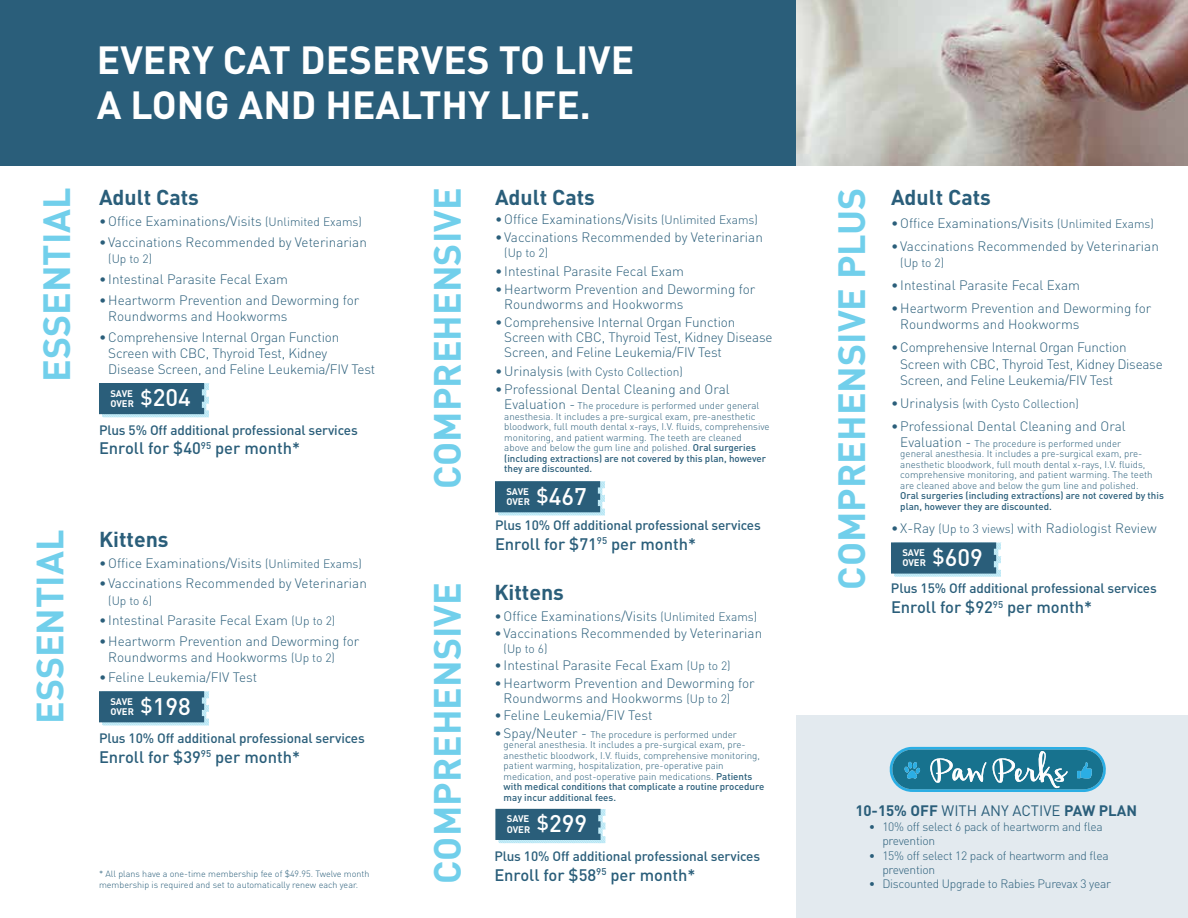
<style>
.page{position:relative;width:1188px;height:918px;background:#fff}
.page>*{position:absolute;margin:0;border:0;box-sizing:border-box;transform-origin:0 0}
.t1{font:700 38.85px/44.5px "DIN";color:#fff}
.t2{font:700 37.5px "DIN";color:#71cfeb}
.t3{font:700 21.3px "DIN";color:#2a5e7a}
.t4{font:500 16.5px "DIN";color:#2a5e7a}
.t5{font:700 15px "DIN";color:#2a5e7a}
.t6{font:300 13.5px/16.2px "DIN";color:#2a5e7a}
.t7{font:500 13.5px "DIN";letter-spacing:-.01em;color:#2a5e7a}
.t8{font:300 13.5px/16.2px "DIN";letter-spacing:-.02em;color:#2a5e7a}
.t9{font:300 12px/14.4px "DIN";letter-spacing:-.02em;color:#2a5e7a}
.t10{font:300 12px "DIN";color:#2a5e7a}
.t11{font:300 9.75px/10.5px "DIN";color:#2a5e7a}
.t12{font:500 9.75px/10.5px "DIN";color:#2a5e7a}
.t13{font:700 9.45px/10.2px "DIN";color:#fff}
.t14{font:300 9px/10.5px "DIN";color:#2a5e7a}
.s1{font-size:12px}
.s2{font-weight:500;font-size:23.85px}
.s3{font-size:13.5px}
.s4{font-weight:500}
.s5{font-weight:400}
</style>
<div class="page">
<svg style="left:99px;top:383px;width:110px;height:34px;background:#3e708a"></svg>
<svg style="left:495px;top:481px;width:110px;height:34px;background:#3e708a"></svg>
<svg style="left:495px;top:809px;width:111px;height:34px;background:#40728b"></svg>
<svg style="left:891px;top:542px;width:110px;height:35px;background:#43748d"></svg>
<svg style="left:99px;top:691px;width:110px;height:34px;background:#3e708a"></svg>
<div style="left:796px;top:716px;width:392px;height:202px;background:#e3eaef"></div>
<div style="left:0;top:0;width:796px;height:166px;background:#2a5e7a"></div>
<img style="left:796px;top:0;width:392px;height:166px">
<svg style="left:889px;top:747px;width:217px;height:45px;background:#3f91ac"></svg>
<h1 class="t1" style="left:97px;top:36px;width:539px">EVERY CAT DESERVES TO LIVE<br>A LONG AND HEALTHY LIFE.</h1>
<h2 class="t2" style="left:32px;top:382px;width:196px;rotate:-90deg">ESSENTIAL</h2>
<h3 class="t3" style="left:99px;top:184px;width:102px">Adult Cats</h3>
<p class="t6" style="left:99px;top:213px;width:264px">•Office Examinations/Visits <span class="s1">(Unlimited Exams)</span></p>
<p class="t6" style="left:99px;top:234px;width:269px">• Vaccinations Recommended by Veterinarian</p>
<p class="t9" style="left:108px;top:251px;width:45px">(Up to 2)</p>
<p class="t6" style="left:99px;top:271px;width:191px">• Intestinal Parasite Fecal Exam</p>
<p class="t6" style="left:108px;top:291px;width:253px;text-indent:-9px">•Heartworm Prevention and Deworming for<br>Roundworms and Hookworms</p>
<p class="t6" style="left:108px;top:328px;width:268px;text-indent:-9px">•Comprehensive Internal Organ Function<br>Screen with CBC, Thyroid Test, Kidney<br>Disease Screen, and Feline Leukemia/FIV Test</p>
<p class="t13" style="left:110px;top:388px;width:82px">SAVE<br>OVER <sup>$</sup><span class="s2">204</span></p>
<p class="t7" style="left:99px;top:421px;width:260px">Plus 5% Off additional professional services</p>
<p class="t4" style="left:99px;top:438px;width:203px">Enroll for $40<sup>95</sup> per month*</p>
<h2 class="t2" style="left:26px;top:724px;width:196px;rotate:-90deg">ESSENTIAL</h2>
<h3 class="t3" style="left:99px;top:526px;width:71px">Kittens</h3>
<p class="t6" style="left:99px;top:555px;width:264px">•Office Examinations/Visits <span class="s1">(Unlimited Exams)</span></p>
<p class="t6" style="left:99px;top:575px;width:269px">• Vaccinations Recommended by Veterinarian</p>
<p class="t9" style="left:108px;top:593px;width:45px">(Up to 6)</p>
<p class="t6" style="left:99px;top:612px;width:238px">• Intestinal Parasite Fecal Exam <span class="s1">(Up to 2)</span></p>
<p class="t6" style="left:108px;top:633px;width:253px;text-indent:-9px">•Heartworm Prevention and Deworming for<br>Roundworms and Hookworms <span class="s1">(Up to 2)</span></p>
<p class="t6" style="left:99px;top:669px;width:160px">• Feline Leukemia/FIV Test</p>
<p class="t13" style="left:110px;top:696px;width:82px">SAVE<br>OVER <sup>$</sup><span class="s2">198</span></p>
<p class="t7" style="left:99px;top:729px;width:267px">Plus 10% Off additional professional services</p>
<p class="t4" style="left:99px;top:746px;width:203px">Enroll for $39<sup>95</sup> per month*</p>
<p class="t14" style="left:99px;top:869px;width:272px">* All plans have a one-time membership fee of $49.95. Twelve month membership is required and set to automatically renew each year.</p>
<h2 class="t2" style="left:423px;top:489px;width:303px;rotate:-90deg">COMPREHENSIVE</h2>
<h2 class="t2" style="left:827px;top:590px;width:404px;rotate:-90deg">COMPREHENSIVE PLUS</h2>
<h3 class="t3" style="left:495px;top:184px;width:102px">Adult Cats</h3>
<p class="t6" style="left:495px;top:211px;width:264px">•Office Examinations/Visits <span class="s1">(Unlimited Exams)</span></p>
<p class="t6" style="left:495px;top:229px;width:269px">• Vaccinations Recommended by Veterinarian</p>
<p class="t9" style="left:504px;top:245px;width:45px">(Up to 2)</p>
<p class="t6" style="left:495px;top:262px;width:191px">• Intestinal Parasite Fecal Exam</p>
<p class="t6" style="left:504px;top:282px;width:253px;line-height:15px;text-indent:-9px">•Heartworm Prevention and Deworming for<br>Roundworms and Hookworms</p>
<p class="t6" style="left:504px;top:315px;width:270px;line-height:15px;text-indent:-9px">•Comprehensive Internal Organ Function<br>Screen with CBC, Thyroid Test, Kidney Disease<br>Screen, and Feline Leukemia/FIV Test</p>
<p class="t10" style="left:495px;top:364px;width:190px"><span class="s3">•Urinalysis</span> (with Cysto Collection)</p>
<p class="t6" style="left:495px;top:381px;width:236px">•Professional Dental Cleaning and Oral</p>
<p class="t11" style="left:504px;top:401px;width:267px"><span class="s3">Evaluation -</span> The procedure is performed under general anesthesia. It includes a pre-surgical exam, pre-anesthetic bloodwork, full mouth dental x-rays, I.V. fluids, comprehensive monitoring, and patient warming. The teeth are cleaned<br>above and below the gum line and polished. <span class="s4">Oral surgeries (including extractions) are not covered by this plan, however they are discounted.</span></p>
<h3 class="t3" style="left:891px;top:184px;width:102px">Adult Cats</h3>
<p class="t6" style="left:891px;top:215px;width:264px">•Office Examinations/Visits <span class="s1">(Unlimited Exams)</span></p>
<p class="t6" style="left:891px;top:238px;width:269px">• Vaccinations Recommended by Veterinarian</p>
<p class="t9" style="left:900px;top:256px;width:45px">(Up to 2)</p>
<p class="t6" style="left:891px;top:277px;width:191px">• Intestinal Parasite Fecal Exam</p>
<p class="t6" style="left:900px;top:300px;width:253px;text-indent:-9px">•Heartworm Prevention and Deworming for<br>Roundworms and Hookworms</p>
<p class="t8" style="left:900px;top:339px;width:264px;text-indent:-9px">• Comprehensive Internal Organ Function<br>Screen with CBC, Thyroid Test, Kidney Disease<br>Screen, and Feline Leukemia/FIV Test</p>
<p class="t10" style="left:891px;top:396px;width:190px"><span class="s3">•Urinalysis</span> (with Cysto Collection)</p>
<p class="t6" style="left:891px;top:418px;width:236px">•Professional Dental Cleaning and Oral</p>
<p class="t11" style="left:900px;top:438px;width:254px"><span class="s3">Evaluation -</span> The procedure is performed under general anesthesia. It includes a pre-surgical exam, pre&shy;anesthetic bloodwork, full mouth dental x-rays, I.V. fluids, comprehensive monitoring, and patient warming. The teeth are cleaned above and below the gum line and polished.</p>
<p class="t12" style="left:900px;top:490px;width:265px">Oral surgeries (including extractions) are not covered by this plan, however they are discounted.</p>
<p class="t6" style="left:891px;top:520px;width:267px">• X-Ray <span class="s1">(Up to 3 views)</span> with Radiologist Review</p>
<p class="t13" style="left:506px;top:486px;width:82px">SAVE<br>OVER <sup>$</sup><span class="s2">467</span></p>
<p class="t7" style="left:495px;top:516px;width:267px">Plus 10% Off additional professional services</p>
<p class="t4" style="left:495px;top:533px;width:203px">Enroll for $71<sup>95</sup> per month*</p>
<p class="t13" style="left:902px;top:547px;width:82px">SAVE<br>OVER <sup>$</sup><span class="s2">609</span></p>
<p class="t7" style="left:891px;top:580px;width:267px">Plus 15% Off additional professional services</p>
<p class="t4" style="left:891px;top:597px;width:203px">Enroll for $92<sup>95</sup> per month*</p>
<h2 class="t2" style="left:423px;top:884px;width:303px;rotate:-90deg">COMPREHENSIVE</h2>
<h3 class="t3" style="left:494px;top:578px;width:71px">Kittens</h3>
<p class="t6" style="left:494px;top:607px;width:264px">•Office Examinations/Visits <span class="s1">(Unlimited Exams)</span></p>
<p class="t6" style="left:494px;top:625px;width:269px">• Vaccinations Recommended by Veterinarian</p>
<p class="t9" style="left:504px;top:641px;width:45px">(Up to 6)</p>
<p class="t6" style="left:494px;top:657px;width:238px">• Intestinal Parasite Fecal Exam <span class="s1">(Up to 2)</span></p>
<p class="t6" style="left:504px;top:675px;width:253px;line-height:15px;text-indent:-9px">•Heartworm Prevention and Deworming for<br>Roundworms and Hookworms <span class="s1">(Up to 2)</span></p>
<p class="t6" style="left:494px;top:707px;width:160px">•Feline Leukemia/FIV Test</p>
<p class="t11" style="left:504px;top:729px;width:262px;text-indent:-9px"><span class="s3">•Spay/Neuter -</span> The procedure is performed under general anesthesia. It includes a pre-surgical exam, pre&shy;anesthetic bloodwork, I.V. fluids, comprehensive monitoring, patient warming, hospitalization, pre-operative pain medication, and post-operative pain medications. <span class="s4">Patients with medical conditions that complicate a routine procedure may incur additional fees.</span></p>
<p class="t5" style="left:855px;top:801px;width:283px">10-15% OFF <span class="s5">WITH ANY ACTIVE</span> PAW PLAN</p>
<p class="t9" style="left:882px;top:819px;width:222px;text-indent:-14px">• 10% off select 6 pack of heartworm and flea prevention</p>
<p class="t9" style="left:882px;top:848px;width:228px;text-indent:-14px">• 15% off select 12 pack of heartworm and flea prevention</p>
<p class="t9" style="left:869px;top:877px;width:244px">• Discounted Upgrade to Rabies Purevax 3 year</p>
<p class="t13" style="left:507px;top:814px;width:82px">SAVE<br>OVER <sup>$</sup><span class="s2">299</span></p>
<p class="t7" style="left:494px;top:848px;width:267px">Plus 10% Off additional professional services</p>
<p class="t4" style="left:494px;top:864px;width:203px">Enroll for $58<sup>95</sup> per month*</p>
</div>
